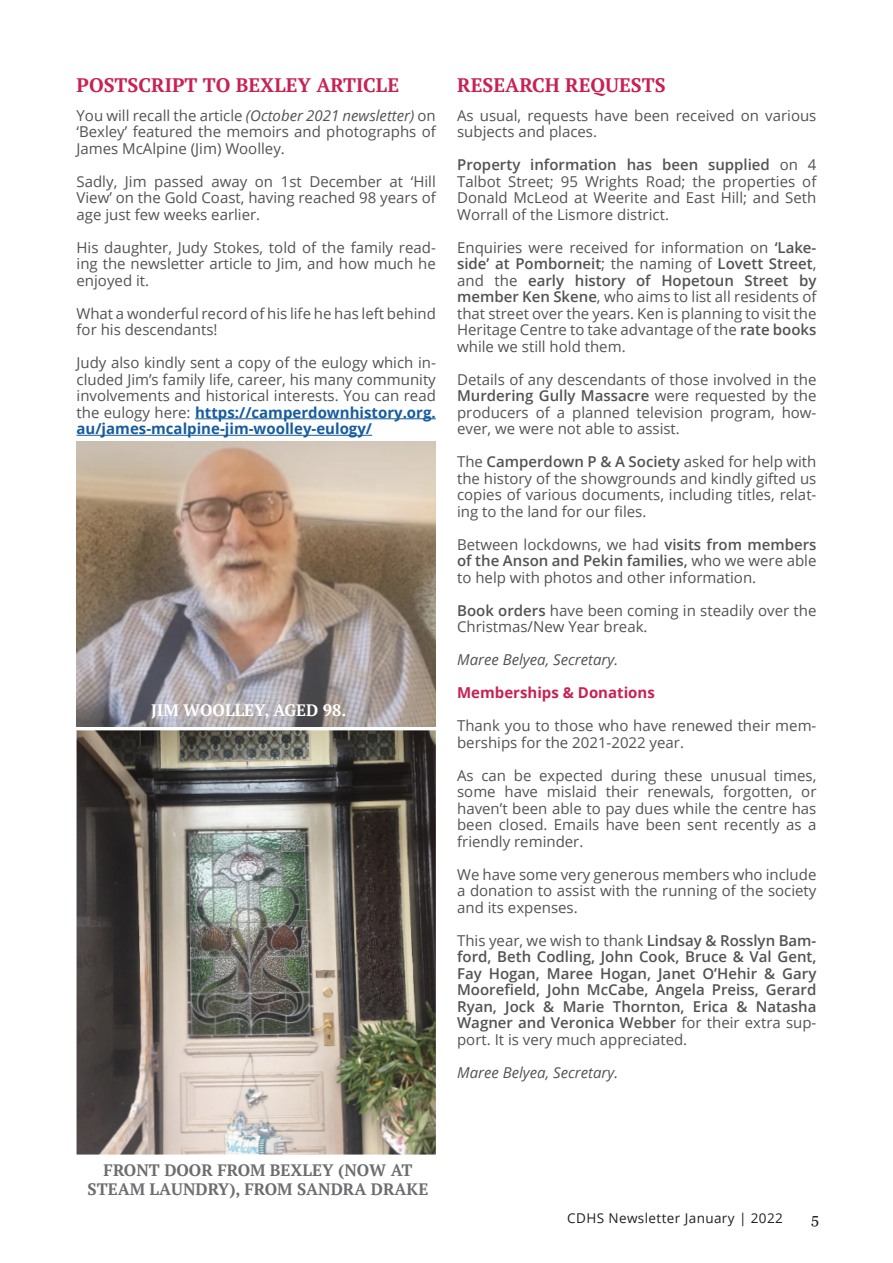
<style>
.page{position:relative;width:893px;height:1263px;background:#fff}
.page>*{position:absolute;margin:0;border:0;box-sizing:border-box;transform-origin:0 0}
.t1{font:700 19.5px "PT Serif";color:#c72253}
.body_text{font:700 16.5px/19.5px "PT Serif";color:#6c6d70;text-align:center}
.t2{font:700 16.5px "PT Serif";color:#fff}
.body_text-2{font:15px/16.5px "Open Sans";color:#535355;text-align:justify}
.body_text-3{font:600 15px/16.5px "Open Sans";color:#535355;text-align:justify}
.body_text-4{font:italic 15px "Open Sans";color:#535355}
.body_text-5{font:700 15px "Open Sans";color:#c72253}
.t3{font:15px "Georgia";color:#231f20}
.t4{font:13.5px "Open Sans";letter-spacing:.03em;color:#231f20}
.s1{font-style:italic}
.s2{font-weight:700;color:#175d9e}
.s3{font-weight:600}
.s4{font-weight:400}
</style>
<div class="page">
<hr style="left:195px;top:418px;width:241px;height:1px;background:#175d9e">
<hr style="left:77px;top:435px;width:295px;height:1px;background:#175d9e">
<img style="left:77px;top:441px;width:359px;height:285px">
<img style="left:77px;top:730px;width:359px;height:424px">
<p class="t1" style="left:77px;top:72px;width:324px">POSTSCRIPT TO BEXLEY ARTICLE</p>
<p class="t1" style="left:457px;top:72px;width:210px">RESEARCH REQUESTS</p>
<p class="body_text-2" style="left:77px;top:107px;width:361px">You will recall the article <span class="s1">(October 2021 newsletter)</span> on ‘Bexley’ featured the memoirs and photographs of James McAlpine (Jim) Woolley.</p>
<p class="body_text-2" style="left:77px;top:173px;width:361px">Sadly, Jim passed away on 1st December at ‘Hill View’ on the Gold Coast, having reached 98 years of age just few weeks earlier.</p>
<p class="body_text-2" style="left:77px;top:239px;width:361px">His daughter, Judy Stokes, told of the family read&shy;ing the newsletter article to Jim, and how much he enjoyed it.</p>
<p class="body_text-2" style="left:77px;top:305px;width:361px">What a wonderful record of his life he has left behind for his descendants!</p>
<p class="body_text-2" style="left:77px;top:354px;width:361px">Judy also kindly sent a copy of the eulogy which in&shy;cluded Jim’s family life, career, his many community involvements and historical interests. You can read the eulogy here: <span class="s2">https://camperdownhistory.org. au/james-mcalpine-jim-woolley-eulogy/</span></p>
<p class="t2" style="left:151px;top:700px;width:197px">JIM WOOLLEY, AGED 98.</p>
<p class="body_text-2" style="left:457px;top:107px;width:361px">As usual, requests have been received on various subjects and places.</p>
<p class="body_text-2" style="left:457px;top:156px;width:361px"><span class="s3">Property information has been supplied</span> on 4<br>Talbot Street; 95 Wrights Road; the properties of Donald McLeod at Weerite and East Hill; and Seth Worrall of the Lismore district.</p>
<p class="body_text-2" style="left:457px;top:239px;width:361px">Enquiries were received for information on <span class="s3">‘Lake&shy;side’ at Pomborneit</span>; the naming of <span class="s3">Lovett Street</span>, and the <span class="s3">early history of Hopetoun Street by member Ken Skene</span>, who aims to list all residents of that street over the years. Ken is planning to visit the Heritage Centre to take advantage of the <span class="s3">rate books </span>while we still hold them.</p>
<p class="body_text-2" style="left:457px;top:371px;width:361px">Details of any descendants of those involved in the <span class="s3">Murdering Gully Massacre</span> were requested by the producers of a planned television program, how&shy;ever, we were not able to assist.</p>
<p class="body_text-2" style="left:457px;top:453px;width:361px">The <span class="s3">Camperdown P &amp; A Society</span> asked for help with the history of the showgrounds and kindly gifted us copies of various documents, including titles, relat&shy;ing to the land for our files.</p>
<p class="body_text-2" style="left:457px;top:536px;width:361px">Between lockdowns, we had <span class="s3">visits from members of the Anson and Pekin families,</span> who we were able to help with photos and other information.</p>
<p class="body_text-2" style="left:457px;top:602px;width:361px"><span class="s3">Book orders</span> have been coming in steadily over the<br>Christmas/New Year break.</p>
<p class="body_text-4" style="left:457px;top:649px;width:163px">Maree Belyea, Secretary.</p>
<p class="body_text-5" style="left:457px;top:682px;width:199px">Memberships &amp; Donations</p>
<p class="body_text-2" style="left:457px;top:717px;width:361px">Thank you to those who have renewed their mem&shy;berships for the 2021-2022 year.</p>
<p class="body_text-2" style="left:457px;top:767px;width:361px">As can be expected during these unusual times, some have mislaid their renewals, forgotten, or haven’t been able to pay dues while the centre has been closed. Emails have been sent recently as a friendly reminder.</p>
<p class="body_text-2" style="left:457px;top:866px;width:361px">We have some very generous members who include a donation to assist with the running of the society and its expenses.</p>
<p class="body_text-3" style="left:457px;top:932px;width:361px"><span class="s4">This year, we wish to thank</span> Lindsay &amp; Rosslyn Bam&shy;ford, Beth Codling, John Cook, Bruce &amp; Val Gent, Fay Hogan, Maree Hogan, Janet O’Hehir &amp; Gary Moorefield, John McCabe, Angela Preiss, Gerard Ryan, Jock &amp; Marie Thornton, Erica &amp; Natasha Wagner and Veronica Webber <span class="s4">for their extra sup&shy;port. It is very much appreciated.</span></p>
<p class="body_text-4" style="left:457px;top:1062px;width:163px">Maree Belyea, Secretary.</p>
<p class="body_text" style="left:88px;top:1160px;width:342px">FRONT DOOR FROM BEXLEY (NOW AT<br>STEAM LAUNDRY), FROM SANDRA DRAKE</p>
<p class="t4" style="left:567px;top:1208px;width:217px">CDHS Newsletter January | 2022</p>
<p class="t3" style="left:811px;top:1207px;width:9px">5</p>
</div>
